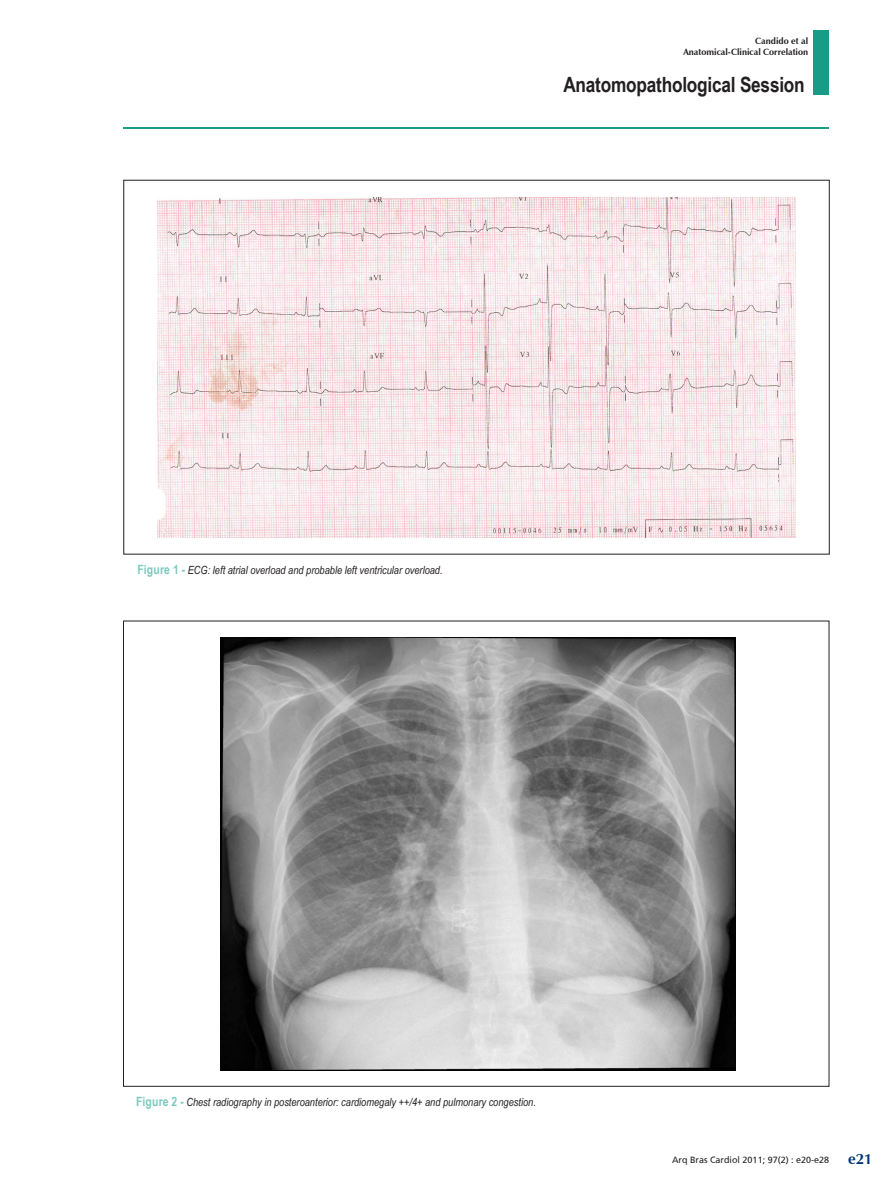
<style>
.page{position:relative;width:893px;height:1191px;background:#fff}
.page>*{position:absolute;margin:0;border:0;box-sizing:border-box;transform-origin:0 0}
.t1{font:700 21px "Arial Narrow";letter-spacing:-.01em;color:#231f20}
.t2{font:700 15px "Zapf Humanist 601 BT";color:#013775}
._04_FIGURA_ref{font:italic 11.25px "Arial Narrow";color:#231f20}
.t3{font:700 9px "Zapf Humanist 601 BT";color:#231f20}
.t4{font:9px "Frutiger";color:#231f20}
.s1{font-weight:700;font-style:normal;font-size:12.75px;color:#7bc9be}
</style>
<div class="page">
<hr style="left:123px;top:127px;width:706px;height:1px;background:#189c88">
<div style="left:813px;top:30px;width:16px;height:64px;background:#189c88"></div>
<img style="left:158px;top:197px;width:637px;height:340px">
<img style="left:221px;top:637px;width:514px;height:433px">
<p class="t3" style="left:755px;top:36px;width:54px">Candido et al</p>
<p class="t3" style="left:683px;top:47px;width:126px">Anatomical-Clinical Correlation</p>
<p class="t1" style="left:563px;top:69px;width:243px">Anatomopathological Session</p>
<p class="_04_FIGURA_ref" style="left:137px;top:562px;width:307px"><span class="s1">Figure 1 -</span> ECG: left atrial overload and probable left ventricular overload.</p>
<p class="_04_FIGURA_ref" style="left:136px;top:1094px;width:401px"><span class="s1">Figure 2 -</span> Chest radiography in posteroanterior: cardiomegaly ++/4+ and pulmonary congestion.</p>
<p class="t4" style="left:672px;top:1154px;width:159px">Arq Bras Cardiol 2011; 97(2) : e20-e28</p>
<p class="t2" style="left:848px;top:1149px;width:26px">e21</p>
</div>
